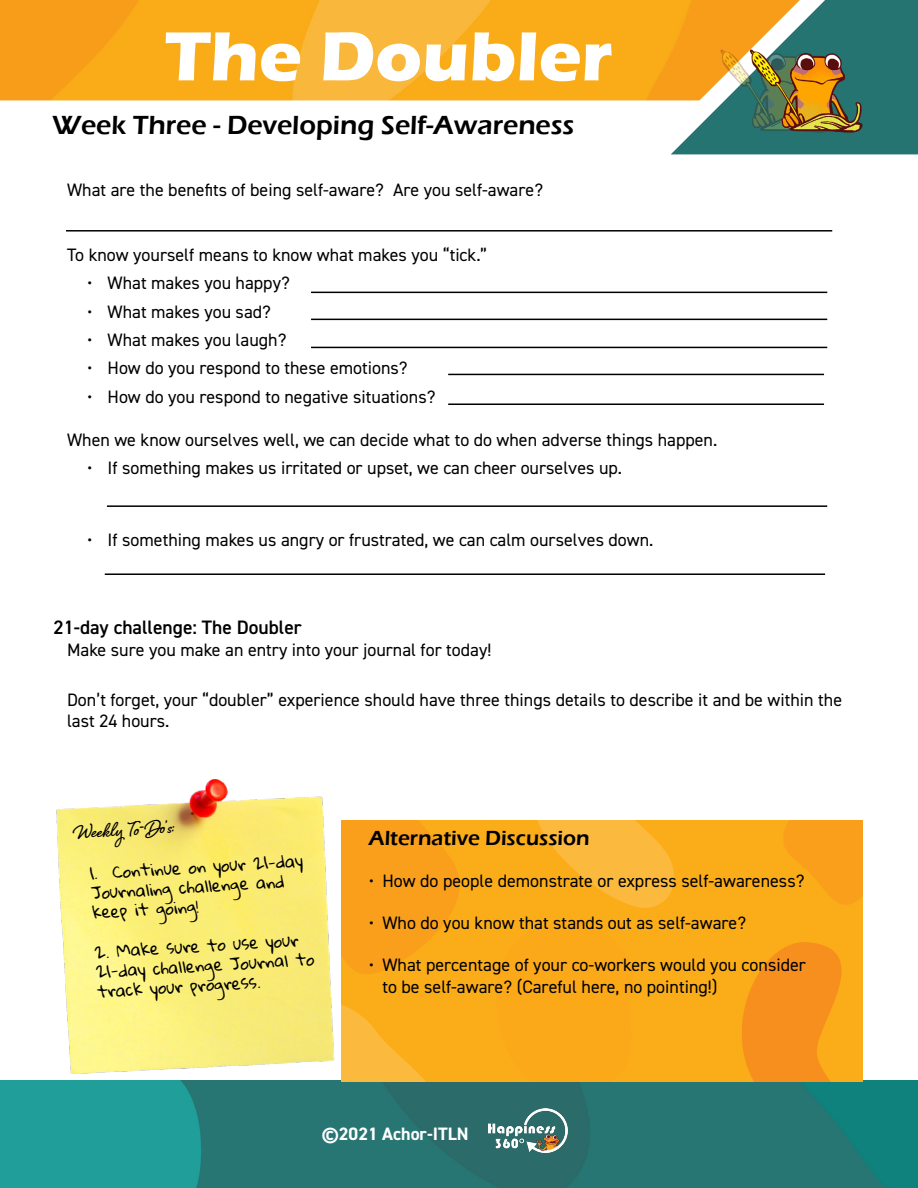
<style>
.page{position:relative;width:918px;height:1188px;background:#fff}
.page>*{position:absolute;margin:0;border:0;box-sizing:border-box;transform-origin:0 0}
.t1{font:700 72px "Eras ITC";color:#fff}
.t2{font:600 27px "Eras ITC";color:#000}
.t3{font:700 24.75px "Shelby";color:#000}
.t4{font:600 21px "Eras ITC";color:#000}
.t5{font:600 19.5px "DIN2014";color:#000}
.t6{font:18px/21.6px "DIN2014";color:#000}
.t7{font:700 18px "DIN2014";color:#fff}
.t8{font:16.5px/20px "Gloria Hallelujah";color:#000}
</style>
<div class="page">
<img style="left:0;top:1080px;width:918px;height:108px">
<img style="left:0;top:0;width:671px;height:100px">
<img style="left:671px;top:0;width:247px;height:154px">
<img style="left:489px;top:1108px;width:79px;height:44px">
<img style="left:720px;top:41px;width:143px;height:99px">
<img style="left:53px;top:779px;width:291px;height:318px">
<img style="left:342px;top:820px;width:520px;height:261px">
<hr style="left:66px;top:230px;width:766px;height:2px;background:#000">
<hr style="left:107px;top:505px;width:720px;height:2px;background:#000">
<hr style="left:105px;top:573px;width:720px;height:2px;background:#000">
<hr style="left:311px;top:319px;width:516px;height:1px;background:#000">
<hr style="left:311px;top:292px;width:516px;height:1px;background:#000">
<hr style="left:311px;top:347px;width:516px;height:1px;background:#000">
<hr style="left:448px;top:404px;width:376px;height:1px;background:#000">
<hr style="left:448px;top:374px;width:376px;height:1px;background:#000">
<h1 class="t1" style="left:164px;top:15px;width:450px">The Doubler</h1>
<h2 class="t2" style="left:53px;top:110px;width:523px">Week Three - Developing Self-Awareness</h2>
<p class="t6" style="left:67px;top:179px;width:478px">What are the benefits of being self-aware? Are you self-aware?</p>
<p class="t6" style="left:67px;top:244px;width:422px">To know yourself means to know what makes you “tick.”</p>
<p class="t6" style="left:87px;top:272px;width:204px">• What makes you happy?</p>
<p class="t6" style="left:87px;top:300px;width:185px">• What makes you sad?</p>
<p class="t6" style="left:87px;top:329px;width:201px">• What makes you laugh?</p>
<p class="t6" style="left:87px;top:357px;width:322px">• How do you respond to these emotions?</p>
<p class="t6" style="left:87px;top:385px;width:350px">• How do you respond to negative situations?</p>
<p class="t6" style="left:67px;top:429px;width:652px">When we know ourselves well, we can decide what to do when adverse things happen.</p>
<p class="t6" style="left:87px;top:457px;width:536px">• If something makes us irritated or upset, we can cheer ourselves up.</p>
<p class="t6" style="left:87px;top:528px;width:568px">• If something makes us angry or frustrated, we can calm ourselves down.</p>
<p class="t5" style="left:54px;top:614px;width:250px">21-day challenge: The Doubler</p>
<p class="t6" style="left:67px;top:638px;width:426px">Make sure you make an entry into your journal for today!</p>
<p class="t6" style="left:67px;top:688px;width:777px">Don’t forget, your “doubler” experience should have three things details to describe it and be within the last 24 hours.</p>
<h3 class="t3" style="left:73px;top:816px;width:101px;rotate:-4deg">Weekly To-Do’s:</h3>
<p class="t8" style="left:90px;top:863px;width:215px;rotate:-3deg">1. Continue on your 21-day<br>Journaling challenge and keep it going!</p>
<p class="t8" style="left:94px;top:942px;width:220px;rotate:-3deg">2. Make sure to use your<br>21-day challenge Journal to track your progress.</p>
<p class="t4" style="left:369px;top:827px;width:222px">Alternative Discussion</p>
<p class="t6" style="left:369px;top:870px;width:437px">• How do people demonstrate or express self-awareness?</p>
<p class="t6" style="left:369px;top:912px;width:379px">• Who do you know that stands out as self-aware?</p>
<p class="t6" style="left:382px;top:954px;width:425px;text-indent:-14px">• What percentage of your co-workers would you consider to be self-aware? (Careful here, no pointing!)</p>
<p class="t7" style="left:322px;top:1122px;width:148px">©2021 Achor-ITLN</p>
</div>
